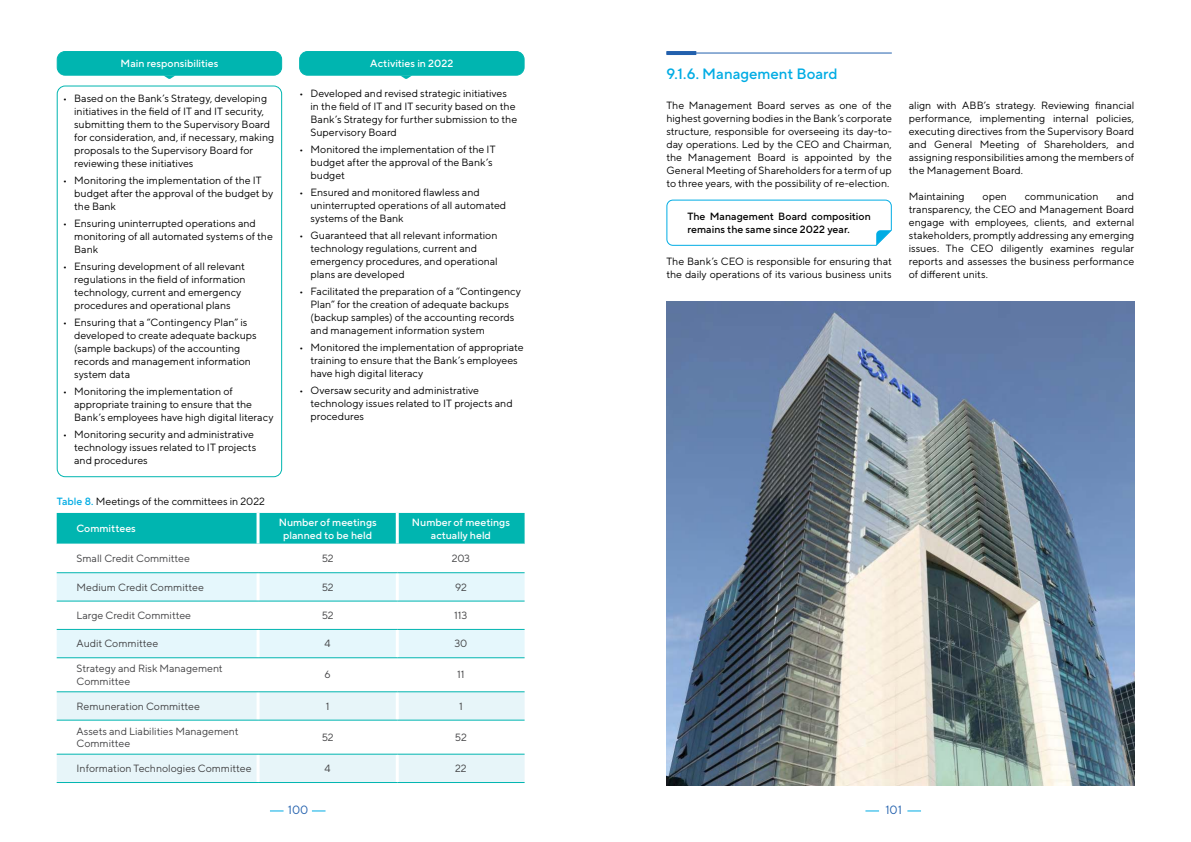
<style>
.page{position:relative;width:1191px;height:842px;background:#fff}
.page>*{position:absolute;margin:0;border:0;box-sizing:border-box;transform-origin:0 0}
.t1{font:500 15px "TT Norms Pro";letter-spacing:-.005em;color:#00ace4}
.t2{font:12px "TT Norms Pro";color:#2260ad}
.t3{font:10.5px/13px "TT Norms Pro";color:#000}
.t4{font:10.5px/12.6px "TT Norms Pro";color:#404042}
.t5{font:500 10.5px/12.6px "TT Norms Pro";color:#fff;text-align:center}
.t6{font:500 10.5px/13px "TT Norms Pro";letter-spacing:.005em;color:#000}
.s1{font-weight:500;color:#00ace4}
</style>
<div class="page">
<svg style="left:270px;top:810px;width:13px;height:1px"></svg>
<svg style="left:312px;top:810px;width:13px;height:1px"></svg>
<svg style="left:865px;top:810px;width:14px;height:1px"></svg>
<svg style="left:907px;top:810px;width:14px;height:1px"></svg>
<div style="left:57px;top:52px;width:225px;height:23px;background:#00b5b0;border-radius:8px"></div>
<div style="left:57px;top:51px;width:225px;height:25px;border:1px solid #00b5b0;border-radius:8px"></div>
<svg style="left:163px;top:75px;width:12px;height:4px"></svg>
<div style="left:300px;top:52px;width:224px;height:23px;background:#00b5b0;border-radius:8px"></div>
<div style="left:299px;top:51px;width:225px;height:25px;border:1px solid #00b5b0;border-radius:8px"></div>
<svg style="left:400px;top:75px;width:12px;height:4px"></svg>
<div style="left:57px;top:513px;width:467px;height:31px;background:#00b5b0"></div>
<svg style="left:57px;top:658px;width:467px;height:96px"></svg>
<svg style="left:57px;top:573px;width:467px;height:84px"></svg>
<svg style="left:57px;top:692px;width:467px;height:28px;background:#e1f3f7"></svg>
<div style="left:57px;top:755px;width:467px;height:27px;background:#e7f5f9"></div>
<hr style="left:256px;top:513px;width:3px;height:31px;background:#fff">
<hr style="left:396px;top:513px;width:3px;height:31px;background:#fff">
<hr style="left:256px;top:573px;width:3px;height:28px;background:#fff">
<hr style="left:396px;top:573px;width:3px;height:28px;background:#fff">
<hr style="left:256px;top:601px;width:3px;height:28px;background:#fff">
<hr style="left:396px;top:601px;width:3px;height:28px;background:#fff">
<hr style="left:256px;top:630px;width:3px;height:27px;background:#fff">
<hr style="left:396px;top:630px;width:3px;height:27px;background:#fff">
<hr style="left:256px;top:658px;width:3px;height:33px;background:#fff">
<hr style="left:396px;top:658px;width:3px;height:33px;background:#fff">
<hr style="left:256px;top:692px;width:3px;height:28px;background:#fff">
<hr style="left:396px;top:692px;width:3px;height:28px;background:#fff">
<hr style="left:256px;top:720px;width:3px;height:34px;background:#fff">
<hr style="left:396px;top:720px;width:3px;height:34px;background:#fff">
<hr style="left:256px;top:754px;width:3px;height:28px;background:#fff">
<hr style="left:396px;top:754px;width:3px;height:28px;background:#fff">
<hr style="left:57px;top:572px;width:201px;height:1px;background:#00b5b0">
<hr style="left:258px;top:572px;width:139px;height:1px;background:#00b5b0">
<hr style="left:397px;top:572px;width:127px;height:1px;background:#00b5b0">
<hr style="left:57px;top:601px;width:201px;height:1px;background:#00b5b0">
<hr style="left:258px;top:601px;width:139px;height:1px;background:#00b5b0">
<hr style="left:397px;top:601px;width:127px;height:1px;background:#00b5b0">
<hr style="left:57px;top:629px;width:201px;height:1px;background:#00b5b0">
<hr style="left:258px;top:629px;width:139px;height:1px;background:#00b5b0">
<hr style="left:397px;top:629px;width:127px;height:1px;background:#00b5b0">
<hr style="left:57px;top:657px;width:201px;height:1px;background:#00b5b0">
<hr style="left:258px;top:657px;width:139px;height:1px;background:#00b5b0">
<hr style="left:397px;top:657px;width:127px;height:1px;background:#00b5b0">
<hr style="left:57px;top:691px;width:201px;height:1px;background:#00b5b0">
<hr style="left:258px;top:691px;width:139px;height:1px;background:#00b5b0">
<hr style="left:397px;top:691px;width:127px;height:1px;background:#00b5b0">
<hr style="left:57px;top:720px;width:201px;height:1px;background:#00b5b0">
<hr style="left:258px;top:720px;width:139px;height:1px;background:#00b5b0">
<hr style="left:397px;top:720px;width:127px;height:1px;background:#00b5b0">
<hr style="left:57px;top:754px;width:201px;height:1px;background:#00b5b0">
<hr style="left:258px;top:754px;width:139px;height:1px;background:#00b5b0">
<hr style="left:397px;top:754px;width:127px;height:1px;background:#00b5b0">
<hr style="left:57px;top:782px;width:201px;height:1px;background:#00b5b0">
<hr style="left:258px;top:782px;width:139px;height:1px;background:#00b5b0">
<hr style="left:397px;top:782px;width:127px;height:1px;background:#00b5b0">
<hr style="left:666px;top:53px;width:225px;height:1px;background:#2260ad">
<hr style="left:666px;top:51px;width:30px;height:4px;background:#2260ad">
<svg style="left:666px;top:199px;width:226px;height:47px"></svg>
<img style="left:666px;top:302px;width:468px;height:483px">
<div style="left:57px;top:86px;width:225px;height:391px;border:1px solid #00b5b0;border-radius:8px"></div>
<p class="t5" style="left:120px;top:58px;width:99px">Main responsibilities</p>
<p class="t3" style="left:74px;top:92px;width:201px;text-indent:-11px">• Based on the Bank’s Strategy, developing initiatives in the field of IT and IT security, submitting them to the Supervisory Board for consideration, and, if necessary, making proposals to the Supervisory Board for reviewing these initiatives</p>
<p class="t3" style="left:74px;top:174px;width:200px;text-indent:-11px">• Monitoring the implementation of the IT budget after the approval of the budget by the Bank</p>
<p class="t3" style="left:74px;top:217px;width:200px;text-indent:-11px">• Ensuring uninterrupted operations and monitoring of all automated systems of the<br>Bank</p>
<p class="t3" style="left:74px;top:260px;width:173px;text-indent:-11px">• Ensuring development of all relevant regulations in the field of information technology, current and emergency procedures and operational plans</p>
<p class="t3" style="left:74px;top:316px;width:184px;text-indent:-11px">• Ensuring that a “Contingency Plan” is developed to create adequate backups (sample backups) of the accounting records and management information system data</p>
<p class="t3" style="left:74px;top:385px;width:201px;text-indent:-11px">• Monitoring the implementation of appropriate training to ensure that the<br>Bank’s employees have high digital literacy</p>
<p class="t3" style="left:74px;top:428px;width:184px;text-indent:-11px">• Monitoring security and administrative technology issues related to IT projects and procedures</p>
<p class="t5" style="left:370px;top:58px;width:85px">Activities in 2022</p>
<p class="t3" style="left:310px;top:88px;width:208px;text-indent:-11px">• Developed and revised strategic initiatives in the field of IT and IT security based on the Bank’s Strategy for further submission to the Supervisory Board</p>
<p class="t3" style="left:310px;top:144px;width:186px;text-indent:-11px">• Monitored the implementation of the IT budget after the approval of the Bank’s budget</p>
<p class="t3" style="left:310px;top:187px;width:197px;text-indent:-11px">• Ensured and monitored flawless and uninterrupted operations of all automated systems of the Bank</p>
<p class="t3" style="left:310px;top:230px;width:189px;text-indent:-11px">• Guaranteed that all relevant information technology regulations, current and emergency procedures, and operational plans are developed</p>
<p class="t3" style="left:310px;top:286px;width:212px;text-indent:-11px">• Facilitated the preparation of a “Contingency Plan” for the creation of adequate backups (backup samples) of the accounting records and management information system</p>
<p class="t3" style="left:310px;top:342px;width:215px;text-indent:-11px">• Monitored the implementation of appropriate training to ensure that the Bank’s employees have high digital literacy</p>
<p class="t3" style="left:310px;top:385px;width:204px;text-indent:-11px">• Oversaw security and administrative technology issues related to IT projects and procedures</p>
<h1 class="t1" style="left:666px;top:68px;width:173px">9.1.6. Management Board</h1>
<p class="t3" style="left:666px;top:100px;width:227px;text-align:justify">The Management Board serves as one of the highest governing bodies in the Bank’s corporate structure, responsible for overseeing its day-to&shy;day operations. Led by the CEO and Chairman, the Management Board is appointed by the General Meeting of Shareholders for a term of up to three years, with the possibility of re-election.</p>
<p class="t6" style="left:687px;top:211px;width:185px">The Management Board composition remains the same since 2022 year.</p>
<p class="t3" style="left:666px;top:256px;width:227px">The Bank’s CEO is responsible for ensuring that the daily operations of its various business units</p>
<p class="t3" style="left:909px;top:100px;width:227px;text-align:justify">align with ABB’s strategy. Reviewing financial performance, implementing internal policies, executing directives from the Supervisory Board and General Meeting of Shareholders, and assigning responsibilities among the members of the Management Board.</p>
<p class="t3" style="left:909px;top:191px;width:57px">Maintaining</p>
<p class="t3" style="left:982px;top:191px;width:26px">open</p>
<p class="t3" style="left:1025px;top:191px;width:75px">communication</p>
<p class="t3" style="left:909px;top:191px;width:227px;text-align:justify;text-indent:207px">and transparency, the CEO and Management Board engage with employees, clients, and external stakeholders, promptly addressing any emerging issues. The CEO diligently examines regular reports and assesses the business performance of different units.</p>
<p class="t3" style="left:57px;top:496px;width:210px"><span class="s1">Table 8.</span> Meetings of the committees in 2022</p>
<p class="t5" style="left:77px;top:523px;width:61px">Committees</p>
<p class="t5" style="left:279px;top:517px;width:99px">Number of meetings planned to be held</p>
<p class="t5" style="left:412px;top:517px;width:99px">Number of meetings actually held</p>
<p class="t4" style="left:77px;top:553px;width:115px">Small Credit Committee</p>
<p class="t4" style="left:322px;top:553px;width:13px">52</p>
<p class="t4" style="left:452px;top:553px;width:20px">203</p>
<p class="t4" style="left:77px;top:582px;width:129px">Medium Credit Committee</p>
<p class="t4" style="left:322px;top:582px;width:13px">52</p>
<p class="t4" style="left:455px;top:582px;width:13px">92</p>
<p class="t4" style="left:77px;top:610px;width:116px">Large Credit Committee</p>
<p class="t4" style="left:322px;top:610px;width:13px">52</p>
<p class="t4" style="left:454px;top:610px;width:15px">113</p>
<p class="t4" style="left:77px;top:638px;width:83px">Audit Committee</p>
<p class="t4" style="left:324px;top:638px;width:8px">4</p>
<p class="t4" style="left:454px;top:638px;width:15px">30</p>
<p class="t4" style="left:77px;top:663px;width:148px">Strategy and Risk Management<br>Committee</p>
<p class="t4" style="left:324px;top:669px;width:8px">6</p>
<p class="t4" style="left:457px;top:669px;width:9px">11</p>
<p class="t4" style="left:77px;top:701px;width:125px">Remuneration Committee</p>
<p class="t4" style="left:326px;top:701px;width:5px">1</p>
<p class="t4" style="left:459px;top:701px;width:5px">1</p>
<p class="t4" style="left:77px;top:726px;width:164px">Assets and Liabilities Management<br>Committee</p>
<p class="t4" style="left:322px;top:732px;width:13px">52</p>
<p class="t4" style="left:455px;top:732px;width:13px">52</p>
<p class="t4" style="left:77px;top:763px;width:176px">Information Technologies Committee</p>
<p class="t4" style="left:324px;top:763px;width:8px">4</p>
<p class="t4" style="left:455px;top:763px;width:13px">22</p>
<p class="t2" style="left:288px;top:805px;width:22px">100</p>
<p class="t2" style="left:885px;top:805px;width:18px">101</p>
</div>
